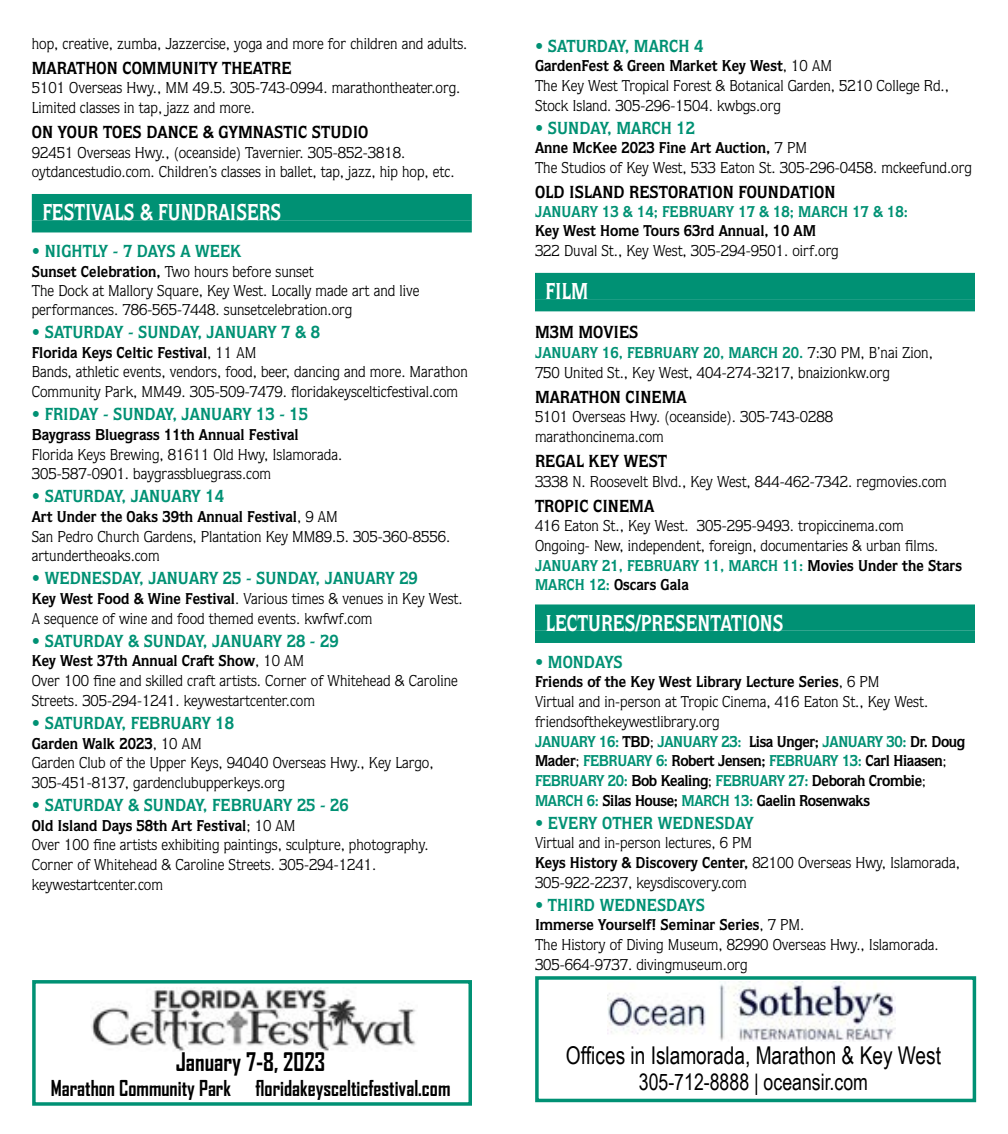
<style>
.page{position:relative;width:1008px;height:1134px;background:#fff}
.page>*{position:absolute;margin:0;border:0;box-sizing:border-box;transform-origin:0 0}
.t1{font:24.5px "Arial Narrow";color:#000;scale:.95 1}
.t2{font:700 24.5px "Agency FB";color:#000;scale:.95 1}
.quorum_heads_white{font:700 23.1px "Quorum";color:#fff;scale:.83 1}
.t3{font:22.75px "Arial Narrow";color:#000;scale:.95 1}
.t4{font:700 21px "Agency FB";color:#000;scale:.95 1}
.t5{font:700 17.5px "Quorum";color:#009174;scale:.95 1}
.SubHead{font:700 17.5px "Quorum";color:#000;scale:.95 1}
.t6{font:15.75px/19.6px "Quorum";color:#000;scale:.95 1}
.t7{font:700 15.75px "Quorum";color:#000;scale:.95 1}
.t8{font:700 15.75px/19.6px "Quorum";letter-spacing:-.025em;color:#000;scale:.95 1}
.t9{font:700 15.75px/19.2px "Quorum";color:#009174;scale:.95 1}
.s1{font-weight:700}
.s2{font-weight:400}
.s3{color:#000}
.s4{font-weight:700;color:#009174}
.s5{color:#009174}
</style>
<div class="page">
<div style="left:32px;top:194px;width:440px;height:26px;background:#009174"></div>
<div style="left:32px;top:220px;width:440px;height:12px;background:#009174"></div>
<div style="left:535px;top:273px;width:440px;height:26px;background:#009174"></div>
<div style="left:535px;top:299px;width:440px;height:12px;background:#009174"></div>
<div style="left:535px;top:604px;width:440px;height:27px;background:#009174"></div>
<div style="left:535px;top:631px;width:440px;height:12px;background:#009174"></div>
<div style="left:535px;top:976px;width:441px;height:126px;background:#fff;border:4px solid #009174"></div>
<img style="left:608px;top:981px;width:288px;height:60px">
<div style="left:32px;top:980px;width:440px;height:126px;background:#fff;border:4px solid #009174"></div>
<img style="left:91px;top:987px;width:325px;height:64px">
<p class="t6" style="left:32px;top:33px;width:460px">hop, creative, zumba, Jazzercise, yoga and more for children and adults.</p>
<p class="SubHead" style="left:32px;top:57px;width:275px">MARATHON COMMUNITY THEATRE</p>
<p class="t6" style="left:32px;top:78px;width:453px">5101 Overseas Hwy., MM 49.5. 305-743-0994. marathontheater.org.<br>Limited classes in tap, jazz and more.</p>
<p class="SubHead" style="left:32px;top:121px;width:356px">ON YOUR TOES DANCE &amp; GYMNASTIC STUDIO</p>
<p class="t6" style="left:32px;top:143px;width:395px">92451 Overseas Hwy., (oceanside) Tavernier. 305-852-3818.</p>
<p class="t6" style="left:32px;top:162px;width:446px">oytdancestudio.com. Children’s classes in ballet, tap, jazz, hip hop, etc.</p>
<p class="quorum_heads_white" style="left:42px;top:198px;width:289px">FESTIVALS &amp; FUNDRAISERS</p>
<p class="t5" style="left:32px;top:241px;width:222px">• NIGHTLY - 7 DAYS A WEEK</p>
<p class="t6" style="left:32px;top:261px;width:298px"><span class="s1">Sunset Celebration,</span> Two hours before sunset</p>
<p class="t6" style="left:32px;top:281px;width:409px">The Dock at Mallory Square, Key West. Locally made art and live performances. 786-565-7448. sunsetcelebration.org</p>
<p class="t5" style="left:32px;top:322px;width:305px">• SATURDAY - SUNDAY, JANUARY 7 &amp; 8</p>
<p class="t7" style="left:32px;top:343px;width:238px">Florida Keys Celtic Festival<span class="s2">, 11 AM</span></p>
<p class="t6" style="left:32px;top:362px;width:460px">Bands, athletic events, vendors, food, beer, dancing and more. Marathon<br>Community Park, MM49. 305-509-7479. floridakeyscelticfestival.com</p>
<p class="t5" style="left:32px;top:404px;width:292px">• FRIDAY - SUNDAY, JANUARY 13 - 15</p>
<p class="t7" style="left:32px;top:425px;width:282px">Baygrass Bluegrass 11th Annual Festival</p>
<p class="t6" style="left:32px;top:444px;width:328px">Florida Keys Brewing, 81611 Old Hwy, Islamorada.</p>
<p class="t6" style="left:32px;top:464px;width:253px">305-587-0901. baygrassbluegrass.com</p>
<p class="t5" style="left:32px;top:486px;width:204px">• SATURDAY, JANUARY 14</p>
<p class="t7" style="left:32px;top:507px;width:324px">Art Under the Oaks 39th Annual Festival<span class="s2">, 9 AM</span></p>
<p class="t6" style="left:32px;top:526px;width:442px">San Pedro Church Gardens, Plantation Key MM89.5. 305-360-8556. artundertheoaks.com</p>
<p class="t5" style="left:32px;top:568px;width:408px">• WEDNESDAY, JANUARY 25 - SUNDAY, JANUARY 29</p>
<p class="t6" style="left:32px;top:589px;width:455px"><span class="s1">Key West Food &amp; Wine Festival</span>. Various times &amp; venues in Key West.<br>A sequence of wine and food themed events. kwfwf.com</p>
<p class="t5" style="left:32px;top:630px;width:324px">• SATURDAY &amp; SUNDAY, JANUARY 28 - 29</p>
<p class="t7" style="left:32px;top:652px;width:288px">Key West 37th Annual Craft Show<span class="s2">, 10 AM</span></p>
<p class="t6" style="left:32px;top:671px;width:450px">Over 100 fine and skilled craft artists. Corner of Whitehead &amp; Caroline<br>Streets. 305-294-1241. keywestartcenter.com</p>
<p class="t5" style="left:32px;top:712px;width:214px">• SATURDAY, FEBRUARY 18</p>
<p class="t7" style="left:32px;top:734px;width:180px">Garden Walk 2023<span class="s2">, 10 AM</span></p>
<p class="t6" style="left:32px;top:753px;width:424px">Garden Club of the Upper Keys, 94040 Overseas Hwy., Key Largo,<br>305-451-8137, gardenclubupperkeys.org</p>
<p class="t5" style="left:32px;top:794px;width:335px">• SATURDAY &amp; SUNDAY, FEBRUARY 25 - 26</p>
<p class="t7" style="left:32px;top:816px;width:279px">Old Island Days 58th Art Festival<span class="s2">; 10 AM</span></p>
<p class="t6" style="left:32px;top:835px;width:419px">Over 100 fine artists exhibiting paintings, sculpture, photography.<br>Corner of Whitehead &amp; Caroline Streets. 305-294-1241. keywestartcenter.com</p>
<p class="t2" style="left:176px;top:1047px;width:159px">January 7-8, 2023</p>
<p class="t4" style="left:51px;top:1075px;width:422px">Marathon Community Park floridakeyscelticfestival.com</p>
<p class="t5" style="left:535px;top:35px;width:179px">• SATURDAY, MARCH 4</p>
<p class="t7" style="left:535px;top:56px;width:314px">GardenFest &amp; Green Market Key West<span class="s2">, 10 AM</span></p>
<p class="t6" style="left:535px;top:76px;width:437px">The Key West Tropical Forest &amp; Botanical Garden, 5210 College Rd.,<br>Stock Island. 305-296-1504. kwbgs.org</p>
<p class="t5" style="left:535px;top:117px;width:170px">• SUNDAY, MARCH 12</p>
<p class="t7" style="left:535px;top:138px;width:288px">Anne McKee 2023 Fine Art Auction, <span class="s2">7 PM</span></p>
<p class="t6" style="left:535px;top:158px;width:461px">The Studios of Key West, 533 Eaton St. 305-296-0458. mckeefund.org</p>
<p class="SubHead" style="left:535px;top:181px;width:318px">OLD ISLAND RESTORATION FOUNDATION</p>
<p class="t9" style="left:535px;top:202px;width:394px">JANUARY 13 &amp; 14; FEBRUARY 17 &amp; 18; MARCH 17 &amp; 18:<br><span class="s3">Key West Home Tours 63rd Annual, 10 AM</span></p>
<p class="t6" style="left:535px;top:241px;width:321px">322 Duval St., Key West, 305-294-9501. oirf.org</p>
<p class="quorum_heads_white" style="left:546px;top:277px;width:53px">FILM</p>
<p class="SubHead" style="left:535px;top:322px;width:110px">M3M MOVIES</p>
<p class="t6" style="left:535px;top:343px;width:420px"><span class="s4">JANUARY 16, FEBRUARY 20, MARCH 20.</span> 7:30 PM, B’nai Zion,<br>750 United St., Key West, 404-274-3217, bnaizionkw.org</p>
<p class="SubHead" style="left:535px;top:386px;width:161px">MARATHON CINEMA</p>
<p class="t6" style="left:535px;top:407px;width:315px">5101 Overseas Hwy. (oceanside). 305-743-0288</p>
<p class="t6" style="left:535px;top:427px;width:137px">marathoncinema.com</p>
<p class="SubHead" style="left:535px;top:451px;width:141px">REGAL KEY WEST</p>
<p class="t6" style="left:535px;top:472px;width:435px">3338 N. Roosevelt Blvd., Key West, 844-462-7342. regmovies.com</p>
<p class="SubHead" style="left:535px;top:495px;width:127px">TROPIC CINEMA</p>
<p class="t6" style="left:535px;top:516px;width:390px">416 Eaton St., Key West. 305-295-9493. tropiccinema.com</p>
<p class="t6" style="left:535px;top:536px;width:426px">Ongoing- New, independent, foreign, documentaries &amp; urban films.</p>
<p class="t9" style="left:535px;top:556px;width:451px">JANUARY 21, FEBRUARY 11, MARCH 11: <span class="s3">Movies Under the Stars</span></p>
<p class="t7" style="left:535px;top:576px;width:163px"><span class="s5">MARCH 12:</span> Oscars Gala</p>
<p class="quorum_heads_white" style="left:546px;top:609px;width:288px">LECTURES/PRESENTATIONS</p>
<p class="t5" style="left:535px;top:651px;width:94px">• MONDAYS</p>
<p class="t7" style="left:535px;top:673px;width:364px">Friends of the Key West Library Lecture Series<span class="s2">, 6 PM</span></p>
<p class="t6" style="left:535px;top:692px;width:415px">Virtual and in-person at Tropic Cinema, 416 Eaton St., Key West. friendsofthekeywestlibrary.org</p>
<p class="t8" style="left:535px;top:731px;width:454px"><span class="s5">JANUARY 16:</span> TBD<span class="s2">;</span> <span class="s5">JANUARY 23:</span> Lisa Unger; <span class="s5">JANUARY 30:</span> Dr. Doug Mader<span class="s2">;</span> <span class="s5">FEBRUARY 6:</span> Robert Jensen; <span class="s5">FEBRUARY 13:</span> Carl Hiaasen<span class="s2">; </span><span class="s5">FEBRUARY 20:</span> Bob Kealing<span class="s2">;</span> <span class="s5">FEBRUARY 27:</span> Deborah Crombie<span class="s2">; </span><span class="s5">MARCH 6:</span> Silas House; <span class="s5">MARCH 13:</span> Gaelin Rosenwaks</p>
<p class="t5" style="left:535px;top:812px;width:232px">• EVERY OTHER WEDNESDAY</p>
<p class="t6" style="left:535px;top:833px;width:230px">Virtual and in-person lectures, 6 PM</p>
<p class="t6" style="left:535px;top:853px;width:449px"><span class="s1">Keys History &amp; Discovery Center,</span> 82100 Overseas Hwy, Islamorada,<br>305-922-2237, keysdiscovery.com</p>
<p class="t5" style="left:535px;top:894px;width:181px">• THIRD WEDNESDAYS</p>
<p class="t7" style="left:535px;top:916px;width:285px">Immerse Yourself! Seminar Series<span class="s2">, 7 PM.</span></p>
<p class="t6" style="left:535px;top:935px;width:426px">The History of Diving Museum, 82990 Overseas Hwy., Islamorada.<br>305-664-9737. divingmuseum.org</p>
<p class="t1" style="left:566px;top:1038px;width:396px">Offices in Islamorada, Marathon &amp; Key West</p>
<p class="t3" style="left:639px;top:1066px;width:243px">305-712-8888 | oceansir.com</p>
</div>
